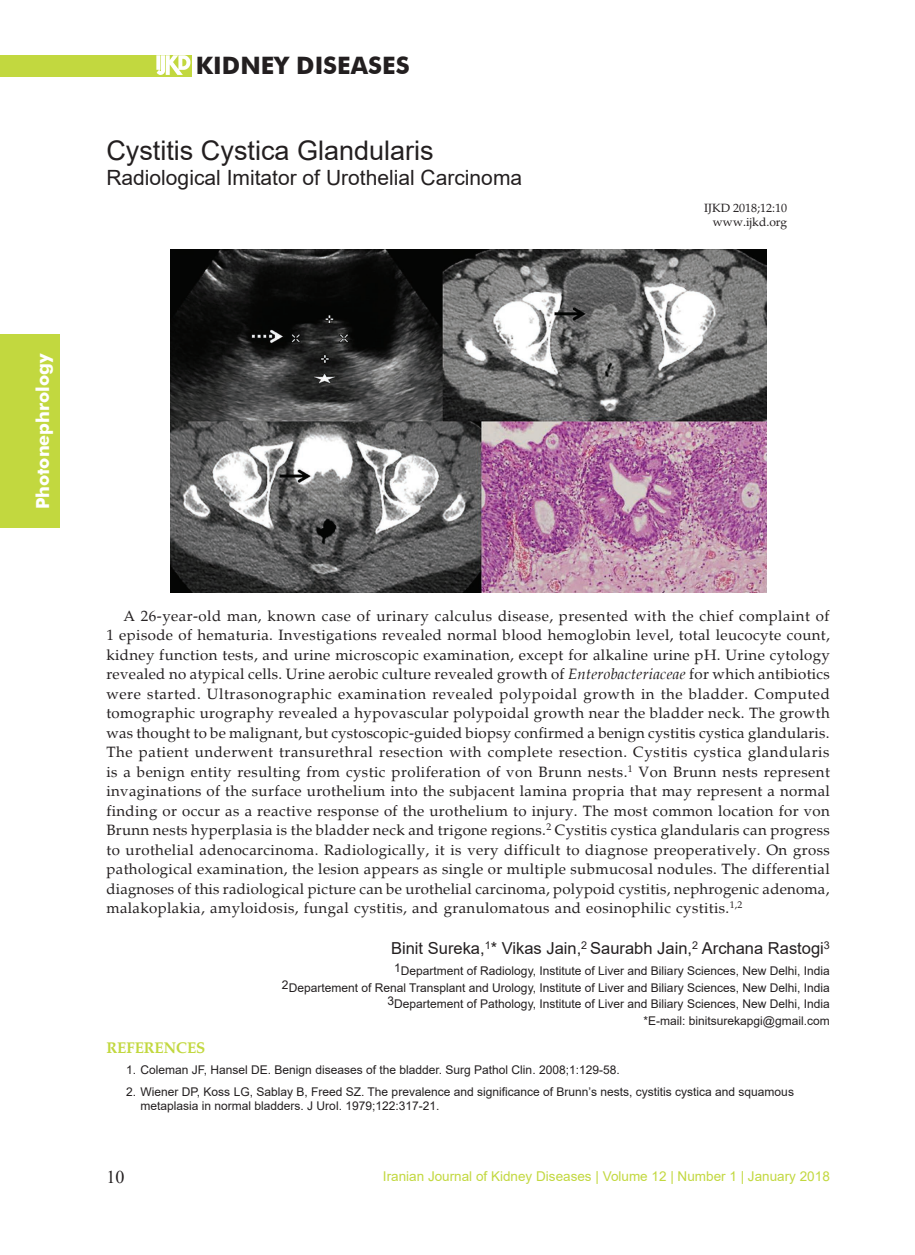
<style>
.page{position:relative;width:915px;height:1255px;background:#fff}
.page>*{position:absolute;margin:0;border:0;box-sizing:border-box;transform-origin:0 0}
.t1{font:27px "Arial";color:#231f20}
.t2{font:700 24px "Futura BT";color:#231f20}
.t3{font:21px "Arial";color:#231f20}
.t4{font:700 18px "Futura BT";color:#fff}
.t5{font:18px "Times New Roman";color:#231f20}
.t6{font:16.5px "Arial";color:#231f20}
.t7{font:700 15.75px "Palatino";color:#c2d83f;scale:.95 1}
.t8{font:15px/19.5px "Palatino";letter-spacing:.025em;color:#231f20;text-align:justify}
.t9{font:13.5px "Arial";color:#c2d83f}
.t10{font:12px/16.5px "Arial";color:#231f20;text-align:right}
.t11{font:12px/14.4px "Palatino";color:#231f20;text-align:right}
.s1{font-style:italic}
</style>
<div class="page">
<div style="left:0;top:55px;width:191px;height:22px;background:#c2d83f"></div>
<svg style="left:156px;top:55px;width:34px;height:20px"></svg>
<div style="left:0;top:334px;width:60px;height:194px;background:#c2d83f"></div>
<img style="left:170px;top:250px;width:595px;height:342px">
<p class="t4" style="left:32px;top:509px;width:158px;rotate:-90deg">Photonephrology</p>
<h2 class="t2" style="left:196px;top:51px;width:215px">KIDNEY DISEASES</h2>
<h1 class="t1" style="left:106px;top:132px;width:329px">Cystitis Cystica Glandularis</h1>
<h3 class="t3" style="left:106px;top:163px;width:417px">Radiological Imitator of Urothelial Carcinoma</h3>
<p class="t11" style="left:704px;top:201px;width:85px">IJKD 2018;12:10 www.ijkd.org</p>
<p class="t8" style="left:106px;top:606px;width:724px;text-indent:17px">A 26-year-old man, known case of urinary calculus disease, presented with the chief complaint of 1 episode of hematuria. Investigations revealed normal blood hemoglobin level, total leucocyte count, kidney function tests, and urine microscopic examination, except for alkaline urine pH. Urine cytology revealed no atypical cells. Urine aerobic culture revealed growth of <span class="s1">Enterobacteriaceae</span> for which antibiotics were started. Ultrasonographic examination revealed polypoidal growth in the bladder. Computed tomographic urography revealed a hypovascular polypoidal growth near the bladder neck. The growth was thought to be malignant, but cystoscopic-guided biopsy confirmed a benign cystitis cystica glandularis.<br>The patient underwent transurethral resection with complete resection. Cystitis cystica glandularis is a benign entity resulting from cystic proliferation of von Brunn nests.<sup>1</sup> Von Brunn nests represent invaginations of the surface urothelium into the subjacent lamina propria that may represent a normal finding or occur as a reactive response of the urothelium to injury. The most common location for von Brunn nests hyperplasia is the bladder neck and trigone regions.<sup>2</sup> Cystitis cystica glandularis can progress to urothelial adenocarcinoma. Radiologically, it is very difficult to diagnose preoperatively. On gross pathological examination, the lesion appears as single or multiple submucosal nodules. The differential diagnoses of this radiological picture can be urothelial carcinoma, polypoid cystitis, nephrogenic adenoma, malakoplakia, amyloidosis, fungal cystitis, and granulomatous and eosinophilic cystitis.<sup>1,2</sup></p>
<p class="t6" style="left:391px;top:937px;width:440px">Binit Sureka,<sup>1</sup>* Vikas Jain,<sup>2</sup> Saurabh Jain,<sup>2</sup> Archana Rastogi<sup>3</sup></p>
<p class="t10" style="left:282px;top:962px;width:549px">1Department of Radiology, Institute of Liver and Biliary Sciences, New Delhi, India<br>2Departement of Renal Transplant and Urology, Institute of Liver and Biliary Sciences, New Delhi, India 3Departement of Pathology, Institute of Liver and Biliary Sciences, New Delhi, India<br>*E-mail: binitsurekapgi@gmail.com</p>
<p class="t7" style="left:106px;top:1038px;width:106px">REFERENCES</p>
<p class="t10" style="left:126px;top:1061px;width:495px">1. Coleman JF, Hansel DE. Benign diseases of the bladder. Surg Pathol Clin. 2008;1:129-58.</p>
<p class="t10" style="left:140px;top:1084px;width:654px;line-height:14.4px;text-align:left;text-indent:-14px">2. Wiener DP, Koss LG, Sablay B, Freed SZ. The prevalence and significance of Brunn’s nests, cystitis cystica and squamous metaplasia in normal bladders. J Urol. 1979;122:317-21.</p>
<p class="t5" style="left:106px;top:1164px;width:19px">10</p>
<p class="t9" style="left:383px;top:1166px;width:448px">Iranian Journal of Kidney Diseases | Volume 12 | Number 1 | January 2018</p>
</div>
